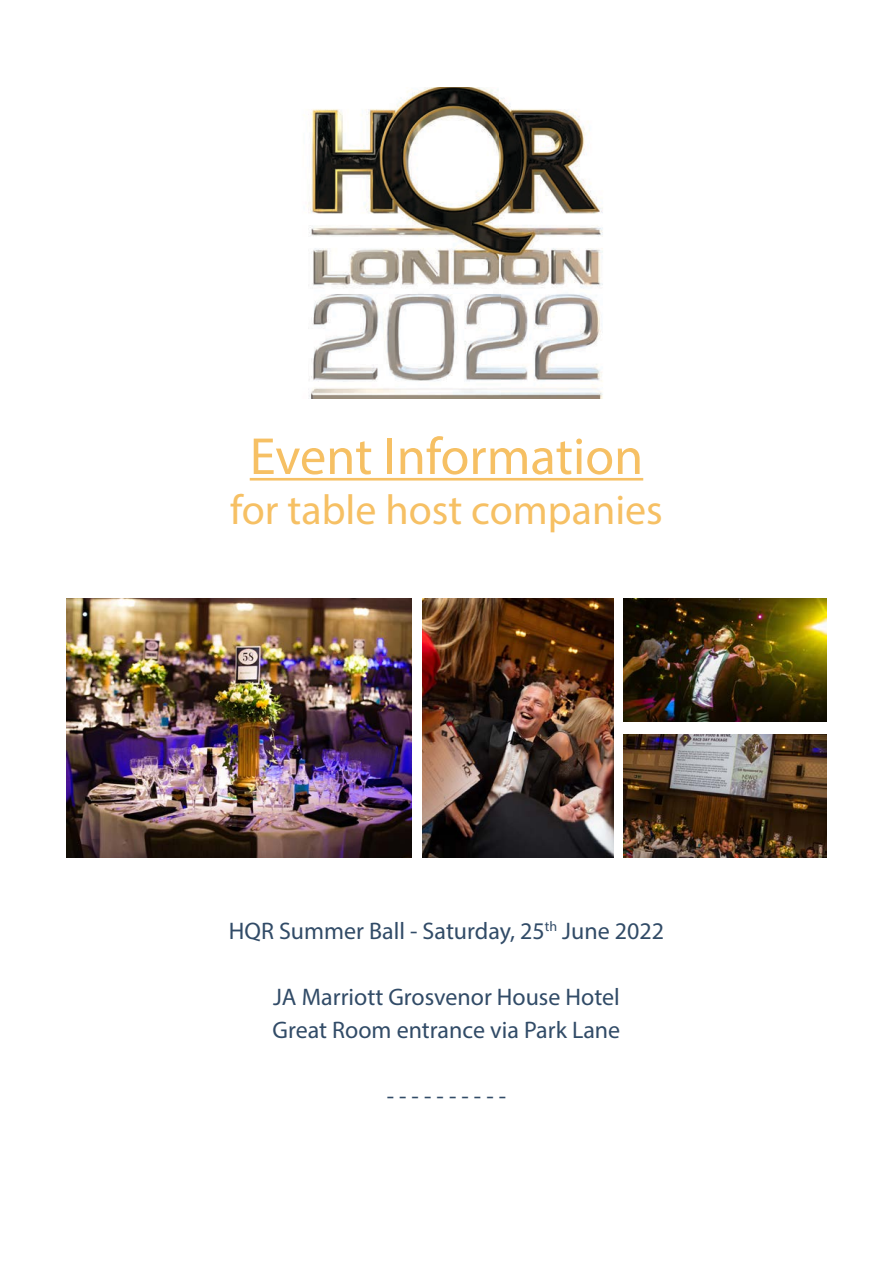
<style>
.page{position:relative;width:893px;height:1263px;background:#fff}
.page>*{position:absolute;margin:0;border:0;box-sizing:border-box;transform-origin:0 0}
.t1{font:52.5px "Myriad Pro";color:#f6c064}
.t2{font:42px "Myriad Pro";color:#f6c064}
.t3{font:24px/33px "Myriad Pro";color:#314b67}
</style>
<div class="page">
<hr style="left:250px;top:478px;width:393px;height:2px;background:#f6c064">
<img style="left:307px;top:87px;width:296px;height:312px">
<img style="left:624px;top:734px;width:202px;height:124px">
<img style="left:67px;top:598px;width:344px;height:260px">
<img style="left:423px;top:598px;width:191px;height:260px">
<img style="left:624px;top:598px;width:202px;height:124px">
<h1 class="t1" style="left:250px;top:424px;width:395px">Event Information</h1>
<h2 class="t2" style="left:230px;top:484px;width:434px">for table host companies</h2>
<p class="t3" style="left:229px;top:914px;width:437px">HQR Summer Ball - Saturday, 25<sup>th</sup> June 2022</p>
<p class="t3" style="left:273px;top:980px;width:349px">JA Marriott Grosvenor House Hotel<br>Great Room entrance via Park Lane</p>
<p class="t3" style="left:387px;top:1079px;width:121px">- - - - - - - - - -</p>
</div>
